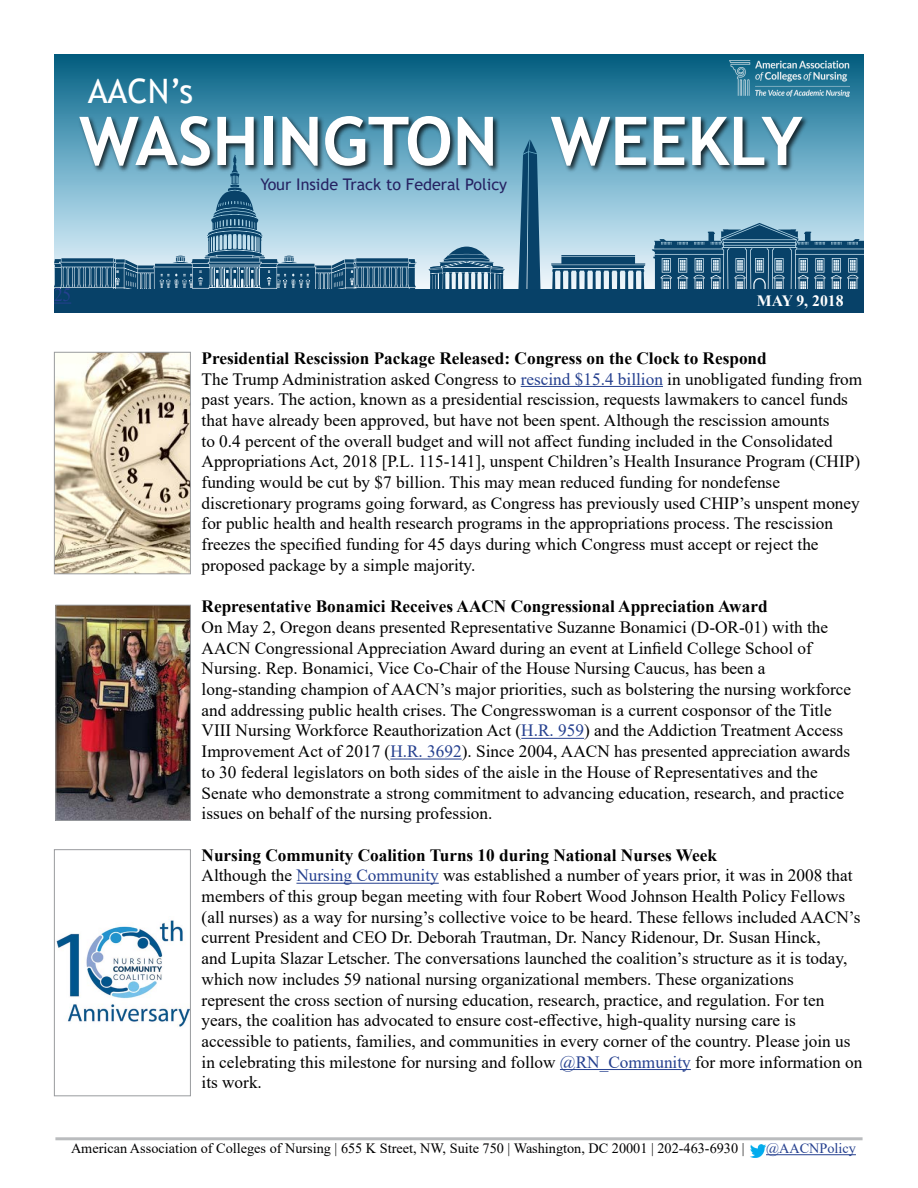
<style>
.page{position:relative;width:918px;height:1188px;background:#fff}
.page>*{position:absolute;margin:0;border:0;box-sizing:border-box;transform-origin:0 0}
.t1{font:700 67.35px "Trebuchet MS";color:#fff}
.t2{font:33.6px "Trebuchet MS";color:#fff}
.t3{font:18.9px "Times New Roman";color:#25408f;scale:.91 1}
.t4{font:17.25px/20.7px "Times New Roman";color:#000}
.t5{font:700 17.25px "Times New Roman";color:#000}
.t6{font:16.05px "Trebuchet MS";color:#262262}
.t7{font:700 15.75px "Times New Roman";color:#fff}
.t8{font:14.25px "Times New Roman";color:#000}
.t9{font:14.25px "Times New Roman";color:#25408f}
.s1{font-weight:700}
.s2{color:#25408f}
</style>
<div class="page">
<hr style="left:766px;top:1154px;width:90px;height:1px;background:#25408f">
<hr style="left:55px;top:1137px;width:808px;height:3px;background:#babcbe">
<img style="left:750px;top:1145px;width:17px;height:12px">
<svg style="left:54px;top:54px;width:810px;height:50px;background:#1a6f90"></svg>
<svg style="left:54px;top:220px;width:810px;height:69px;background:#55819d"></svg>
<img style="left:54px;top:104px;width:635px;height:175px">
<img style="left:527px;top:104px;width:337px;height:116px">
<img style="left:730px;top:61px;width:120px;height:35px">
<div style="left:54px;top:289px;width:810px;height:24px;background:#074168"></div>
<svg style="left:54px;top:303px;width:17px;height:1px"></svg>
<img style="left:56px;top:354px;width:133px;height:218px">
<div style="left:54px;top:352px;width:137px;height:222px;border:1px solid #999b9e"></div>
<img style="left:57px;top:607px;width:132px;height:212px">
<div style="left:55px;top:605px;width:136px;height:216px;border:1px solid #999b9e"></div>
<img style="left:56px;top:920px;width:133px;height:107px">
<div style="left:54px;top:849px;width:137px;height:247px;border:1px solid #999b9e"></div>
<hr style="left:521px;top:386px;width:142px;height:1px;background:#25408f">
<hr style="left:521px;top:738px;width:63px;height:1px;background:#25408f">
<hr style="left:390px;top:759px;width:72px;height:1px;background:#25408f">
<hr style="left:296px;top:883px;width:143px;height:1px;background:#25408f">
<hr style="left:560px;top:1069px;width:131px;height:1px;background:#25408f">
<h2 class="t2" style="left:88px;top:70px;width:107px">AACN’s</h2>
<h1 class="t1" style="left:79px;top:99px;width:420px">WASHINGTON</h1>
<p class="t6" style="left:260px;top:174px;width:248px">Your Inside Track to Federal Policy</p>
<h1 class="t1" style="left:551px;top:99px;width:254px">WEEKLY</h1>
<p class="t3" style="left:54px;top:281px;width:20px">25</p>
<p class="t7" style="left:757px;top:289px;width:88px">MAY 9, 2018</p>
<p class="t4" style="left:202px;top:347px;width:662px"><span class="s1">Presidential Rescission Package Released: Congress on the Clock to Respond<br></span>The Trump Administration asked Congress to <span class="s2">rescind $15.4 billion</span> in unobligated funding from past years. The action, known as a presidential rescission, requests lawmakers to cancel funds that have already been approved, but have not been spent. Although the rescission amounts<br>to 0.4 percent of the overall budget and will not affect funding included in the Consolidated Appropriations Act, 2018 [P.L. 115-141], unspent Children’s Health Insurance Program (CHIP) funding would be cut by $7 billion. This may mean reduced funding for nondefense discretionary programs going forward, as Congress has previously used CHIP’s unspent money for public health and health research programs in the appropriations process. The rescission freezes the specified funding for 45 days during which Congress must accept or reject the proposed package by a simple majority.</p>
<p class="t5" style="left:202px;top:594px;width:568px">Representative Bonamici Receives AACN Congressional Appreciation Award</p>
<p class="t4" style="left:202px;top:616px;width:651px">On May 2, Oregon deans presented Representative Suzanne Bonamici (D-OR-01) with the AACN Congressional Appreciation Award during an event at Linfield College School of Nursing. Rep. Bonamici, Vice Co-Chair of the House Nursing Caucus, has been a long-standing champion of AACN’s major priorities, such as bolstering the nursing workforce and addressing public health crises. The Congresswoman is a current cosponsor of the Title VIII Nursing Workforce Reauthorization Act (<span class="s2">H.R. 959</span>) and the Addiction Treatment Access Improvement Act of 2017 (<span class="s2">H.R. 3692</span>). Since 2004, AACN has presented appreciation awards to 30 federal legislators on both sides of the aisle in the House of Representatives and the Senate who demonstrate a strong commitment to advancing education, research, and practice issues on behalf of the nursing profession.</p>
<p class="t4" style="left:202px;top:844px;width:662px"><span class="s1">Nursing Community Coalition Turns 10 during National Nurses Week<br></span>Although the <span class="s2">Nursing Community</span> was established a number of years prior, it was in 2008 that members of this group began meeting with four Robert Wood Johnson Health Policy Fellows (all nurses) as a way for nursing’s collective voice to be heard. These fellows included AACN’s current President and CEO Dr. Deborah Trautman, Dr. Nancy Ridenour, Dr. Susan Hinck,<br>and Lupita Slazar Letscher. The conversations launched the coalition’s structure as it is today, which now includes 59 national nursing organizational members. These organizations<br>represent the cross section of nursing education, research, practice, and regulation. For ten years, the coalition has advocated to ensure cost-effective, high-quality nursing care is accessible to patients, families, and communities in every corner of the country. Please join us in celebrating this milestone for nursing and follow <span class="s2">@RN_Community</span> for more information on its work.</p>
<p class="t8" style="left:71px;top:1138px;width:675px">American Association of Colleges of Nursing | 655 K Street, NW, Suite 750 | Washington, DC 20001 | 202-463-6930 |</p>
<p class="t9" style="left:766px;top:1138px;width:91px">@AACNPolicy</p>
</div>
